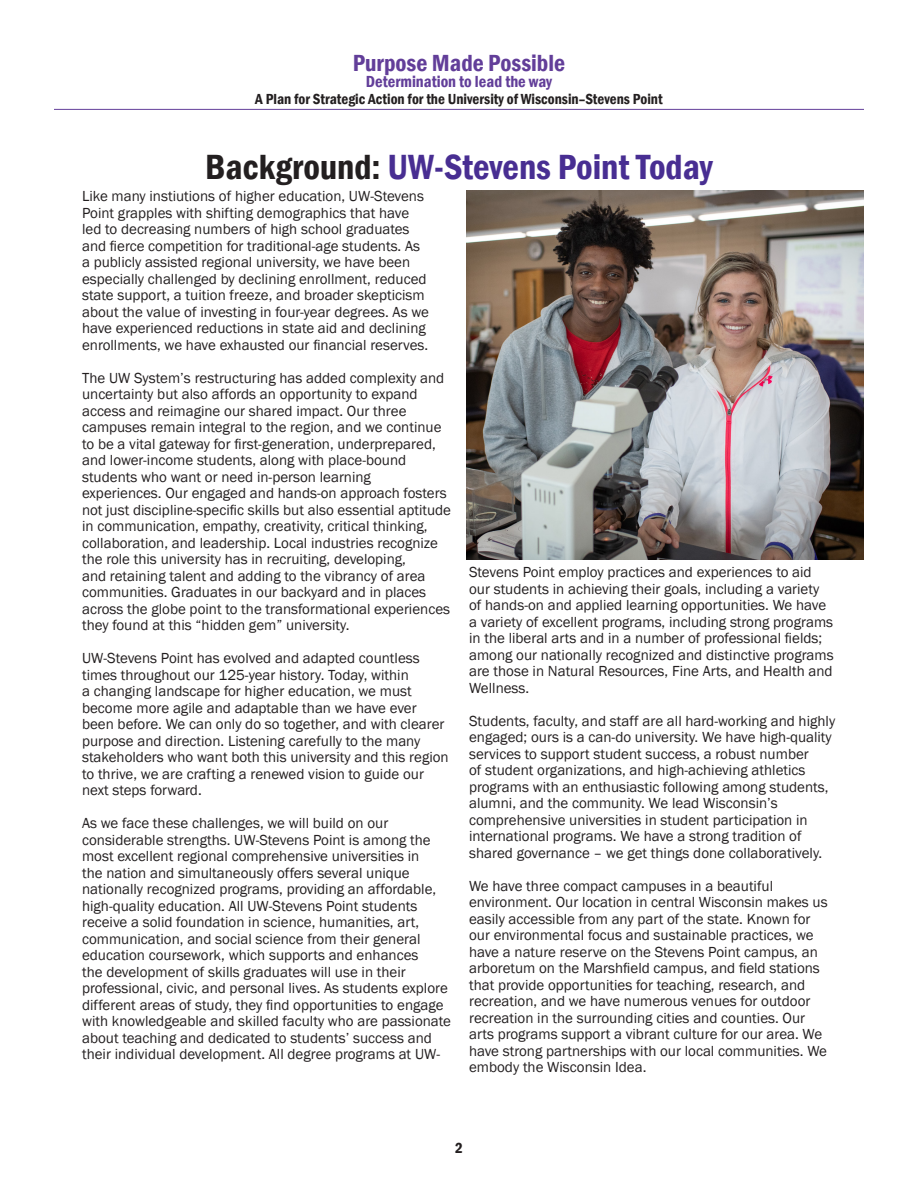
<style>
.page{position:relative;width:918px;height:1188px;background:#fff}
.page>*{position:absolute;margin:0;border:0;box-sizing:border-box;transform-origin:0 0}
.subhead{font:600 condensed 36px "Franklin Gothic";color:#482e92}
.purplehead{font:600 condensed 24px "Franklin Gothic";color:#623e99}
.t1{font:600 condensed 16.5px "Franklin Gothic";color:#623e99}
.t2{font:15px/16.5px "Franklin Gothic";color:#231f20}
.purplehead-2{font:600 condensed 15px "Franklin Gothic";color:#231f20}
.s1{color:#231f20}
</style>
<div class="page">
<img style="left:467px;top:191px;width:397px;height:369px">
<p class="purplehead" style="left:353px;top:47px;width:214px">Purpose Made Possible</p>
<p class="t1" style="left:366px;top:71px;width:188px">Determination to lead the way</p>
<p class="purplehead-2" style="left:255px;top:89px;width:409px">A Plan for Strategic Action for the University of Wisconsin–Stevens Point</p>
<p class="subhead" style="left:205px;top:143px;width:509px"><span class="s1">Background:</span> UW-Stevens Point Today</p>
<p class="t2" style="left:82px;top:188px;width:348px">Like many instiutions of higher education, UW-Stevens Point grapples with shifting demographics that have led to decreasing numbers of high school graduates and fierce competition for traditional-age students. As a publicly assisted regional university, we have been especially challenged by declining enrollment, reduced state support, a tuition freeze, and broader skepticism about the value of investing in four-year degrees. As we have experienced reductions in state aid and declining enrollments, we have exhausted our financial reserves.</p>
<p class="t2" style="left:82px;top:370px;width:371px">The UW System’s restructuring has added complexity and uncertainty but also affords an opportunity to expand access and reimagine our shared impact. Our three campuses remain integral to the region, and we continue to be a vital gateway for first-generation, underprepared, and lower-income students, along with place-bound students who want or need in-person learning experiences. Our engaged and hands-on approach fosters not just discipline-specific skills but also essential aptitude in communication, empathy, creativity, critical thinking, collaboration, and leadership. Local industries recognize the role this university has in recruiting, developing,<br>and retaining talent and adding to the vibrancy of area communities. Graduates in our backyard and in places across the globe point to the transformational experiences they found at this “hidden gem” university.</p>
<p class="t2" style="left:82px;top:650px;width:368px">UW-Stevens Point has evolved and adapted countless times throughout our 125-year history. Today, within<br>a changing landscape for higher education, we must become more agile and adaptable than we have ever been before. We can only do so together, and with clearer purpose and direction. Listening carefully to the many stakeholders who want both this university and this region to thrive, we are crafting a renewed vision to guide our next steps forward.</p>
<p class="t2" style="left:82px;top:815px;width:371px">As we face these challenges, we will build on our considerable strengths. UW-Stevens Point is among the most excellent regional comprehensive universities in<br>the nation and simultaneously offers several unique nationally recognized programs, providing an affordable, high-quality education. All UW-Stevens Point students receive a solid foundation in science, humanities, art, communication, and social science from their general education coursework, which supports and enhances<br>the development of skills graduates will use in their professional, civic, and personal lives. As students explore different areas of study, they find opportunities to engage with knowledgeable and skilled faculty who are passionate about teaching and dedicated to students’ success and their individual development. All degree programs at UW-</p>
<p class="t2" style="left:469px;top:564px;width:366px">Stevens Point employ practices and experiences to aid our students in achieving their goals, including a variety of hands-on and applied learning opportunities. We have a variety of excellent programs, including strong programs in the liberal arts and in a number of professional fields; among our nationally recognized and distinctive programs are those in Natural Resources, Fine Arts, and Health and Wellness.</p>
<p class="t2" style="left:469px;top:713px;width:368px">Students, faculty, and staff are all hard-working and highly engaged; ours is a can-do university. We have high-quality services to support student success, a robust number<br>of student organizations, and high-achieving athletics programs with an enthusiastic following among students, alumni, and the community. We lead Wisconsin’s comprehensive universities in student participation in international programs. We have a strong tradition of shared governance – we get things done collaboratively.</p>
<p class="t2" style="left:469px;top:878px;width:360px">We have three compact campuses in a beautiful environment. Our location in central Wisconsin makes us easily accessible from any part of the state. Known for our environmental focus and sustainable practices, we have a nature reserve on the Stevens Point campus, an arboretum on the Marshfield campus, and field stations that provide opportunities for teaching, research, and recreation, and we have numerous venues for outdoor recreation in the surrounding cities and counties. Our arts programs support a vibrant culture for our area. We have strong partnerships with our local communities. We embody the Wisconsin Idea.</p>
<p class="purplehead-2" style="left:455px;top:1138px;width:9px">2</p>
</div>
